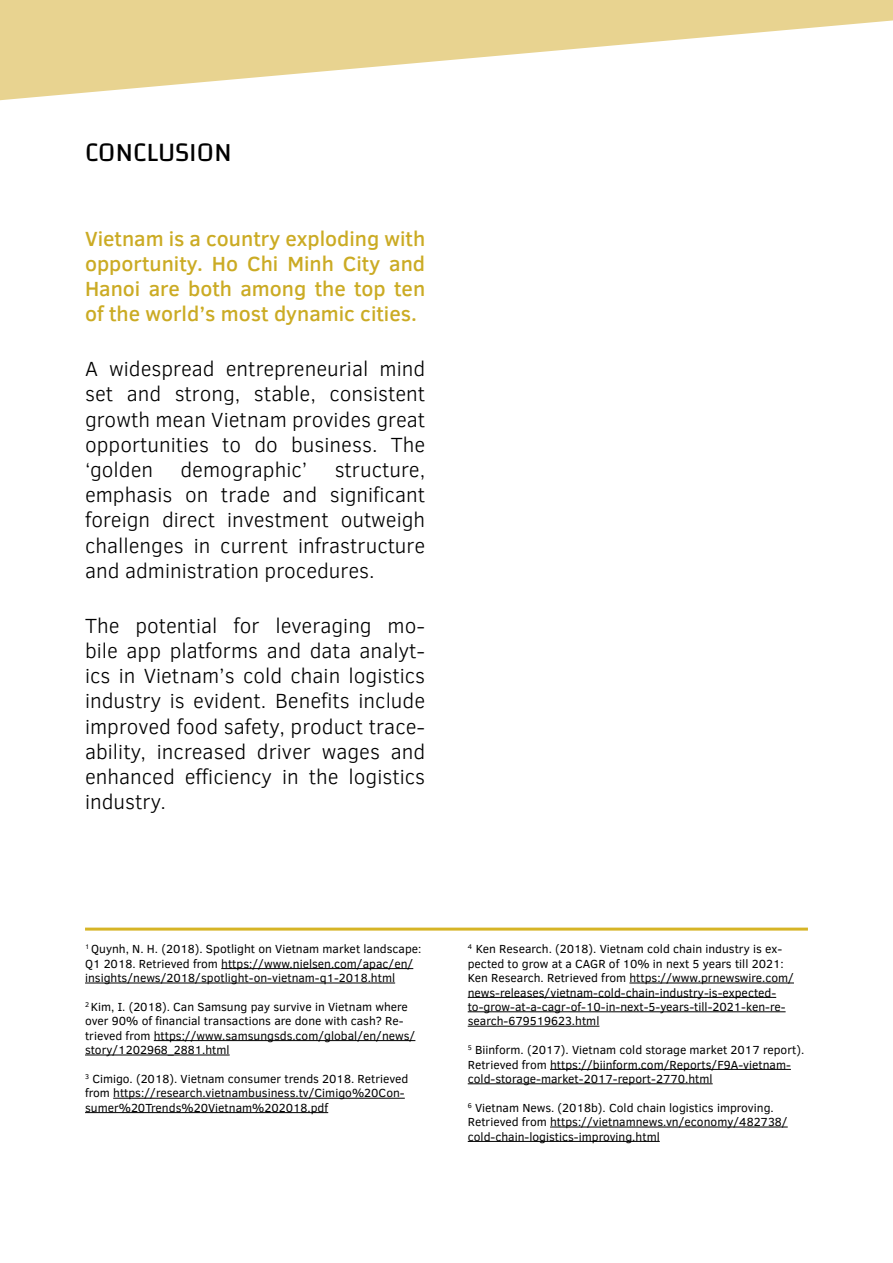
<style>
.page{position:relative;width:893px;height:1263px;background:#fff}
.page>*{position:absolute;margin:0;border:0;box-sizing:border-box;transform-origin:0 0}
.t1{font:27px "Changa";color:#000}
.t2{font:300 21px/25.2px "Clear Sans";color:#000;text-align:justify}
.t3{font:500 21px/25.2px "Clear Sans";color:#cbab24;text-align:justify}
.t4{font:12px/14.4px "Clear Sans";color:#000}
</style>
<div class="page">
<svg style="left:0;top:0;width:893px;height:101px;fill:#e8d390"></svg>
<hr style="left:221px;top:968px;width:192px;height:1px;background:#000">
<hr style="left:85px;top:983px;width:310px;height:1px;background:#000">
<hr style="left:154px;top:1040px;width:261px;height:1px;background:#000">
<hr style="left:85px;top:1055px;width:145px;height:1px;background:#000">
<hr style="left:113px;top:1098px;width:292px;height:1px;background:#000">
<hr style="left:85px;top:1112px;width:243px;height:1px;background:#000">
<hr style="left:85px;top:927px;width:723px;height:3px;background:#d6b426">
<hr style="left:629px;top:983px;width:165px;height:1px;background:#000">
<hr style="left:468px;top:997px;width:308px;height:1px;background:#000">
<hr style="left:468px;top:1011px;width:318px;height:1px;background:#000">
<hr style="left:468px;top:1026px;width:131px;height:1px;background:#000">
<hr style="left:550px;top:1069px;width:241px;height:1px;background:#000">
<hr style="left:468px;top:1083px;width:245px;height:1px;background:#000">
<hr style="left:550px;top:1127px;width:238px;height:1px;background:#000">
<hr style="left:468px;top:1141px;width:192px;height:1px;background:#000">
<h1 class="t1" style="left:85px;top:136px;width:148px">CONCLUSION</h1>
<h2 class="t3" style="left:85px;top:225px;width:342px">Vietnam is a country exploding with opportunity. Ho Chi Minh City and Hanoi are both among the top ten of the world’s most dynamic cities.</h2>
<h2 class="t2" style="left:85px;top:356px;width:342px">A widespread entrepreneurial mind set and strong, stable, consistent growth mean Vietnam provides great opportunities to do business. The ‘golden</h2>
<h2 class="t2" style="left:180px;top:457px;width:128px">demographic’</h2>
<h2 class="t2" style="left:85px;top:457px;width:342px;text-indent:250px">structure, emphasis on trade and significant foreign direct investment outweigh challenges in current infrastructure and administration procedures.</h2>
<p class="t2" style="left:85px;top:613px;width:342px">The potential for leveraging mo&shy;bile app platforms and data analyt&shy;ics in Vietnam’s cold chain logistics industry is evident. Benefits include improved food safety, product trace&shy;ability, increased driver wages and enhanced efficiency in the logistics industry.</p>
<p class="t4" style="left:85px;top:942px;width:338px"><sup>1</sup> Quynh, N. H. (2018). Spotlight on Vietnam market landscape:<br>Q1 2018. Retrieved from https://www.nielsen.com/apac/en/ insights/news/2018/spotlight-on-vietnam-q1-2018.html</p>
<p class="t4" style="left:85px;top:999px;width:332px"><sup>2</sup> Kim, I. (2018). Can Samsung pay survive in Vietnam where over 90% of financial transactions are done with cash? Re&shy;trieved from https://www.samsungsds.com/global/en/news/ story/1202968_2881.html</p>
<p class="t4" style="left:85px;top:1071px;width:325px"><sup>3</sup> Cimigo. (2018). Vietnam consumer trends 2018. Retrieved from https://research.vietnambusiness.tv/Cimigo%20Con&shy;sumer%20Trends%20Vietnam%202018.pdf</p>
<p class="t4" style="left:468px;top:942px;width:328px"><sup>4</sup> Ken Research. (2018). Vietnam cold chain industry is ex&shy;pected to grow at a CAGR of 10% in next 5 years till 2021:<br>Ken Research. Retrieved from https://www.prnewswire.com/ news-releases/vietnam-cold-chain-industry-is-expected&shy;to-grow-at-a-cagr-of-10-in-next-5-years-till-2021-ken-re&shy;search-679519623.html</p>
<p class="t4" style="left:468px;top:1043px;width:338px"><sup>5</sup> Biinform. (2017). Vietnam cold storage market 2017 report).<br>Retrieved from https://biinform.com/Reports/F9A-vietnam&shy;cold-storage-market-2017-report-2770.html</p>
<p class="t4" style="left:468px;top:1100px;width:321px"><sup>6</sup> Vietnam News. (2018b). Cold chain logistics improving.<br>Retrieved from https://vietnamnews.vn/economy/482738/ cold-chain-logistics-improving.html</p>
</div>
